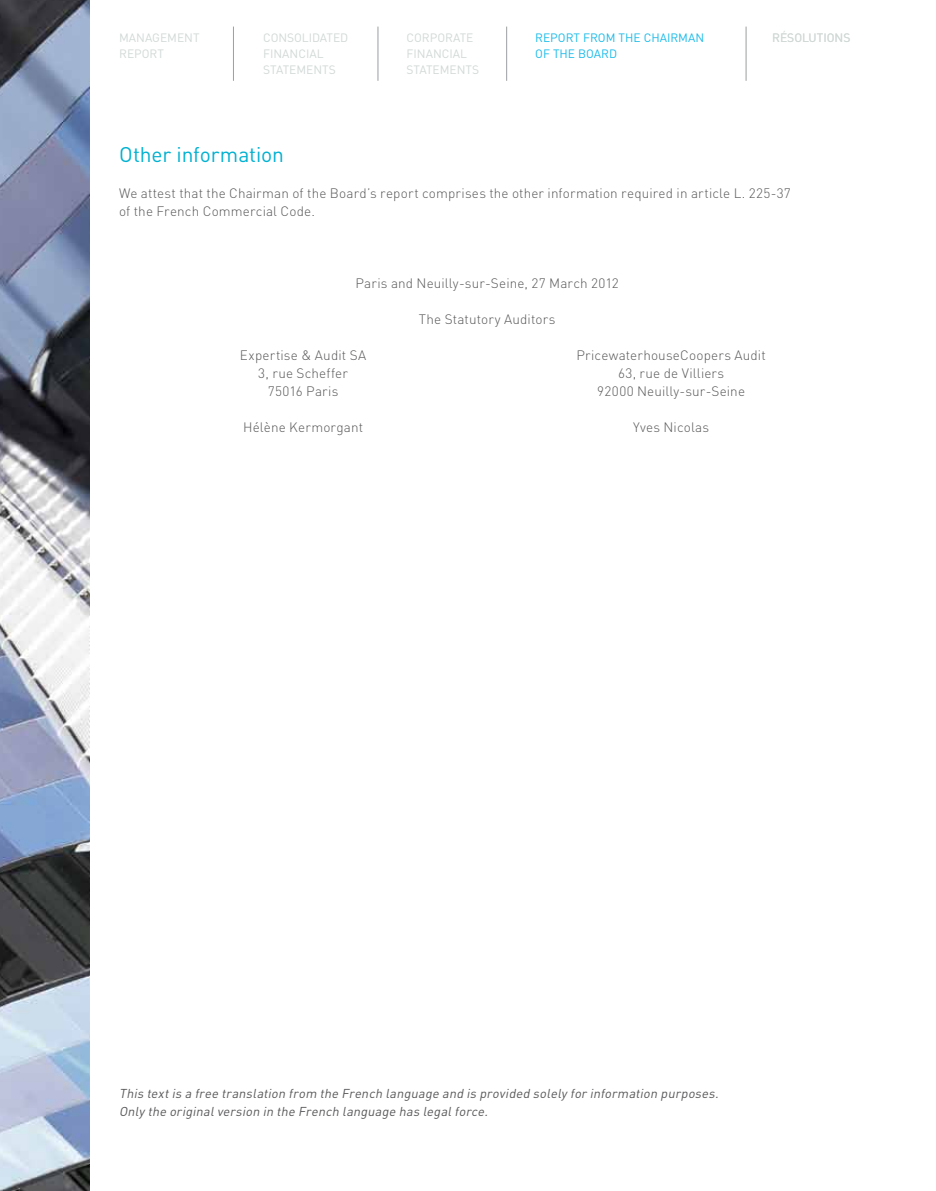
<style>
.page{position:relative;width:936px;height:1191px;background:#fff}
.page>*{position:absolute;margin:0;border:0;box-sizing:border-box;transform-origin:0 0}
.t1{font:21px "DIN";letter-spacing:-.005em;color:#00b1d0}
.t2{font:300 13.5px/18px "DIN";letter-spacing:.01em;color:#58585a;text-align:center}
.t3{font:italic 12.75px/18px "DIN";color:#58585a}
.t4{font:12px/16.2px "DIN";color:#d1d9d7}
.t5{font:12px "DIN";color:#1bbbea}
</style>
<div class="page">
<img style="left:0;top:0;width:89px;height:1191px">
<hr style="left:377px;top:27px;width:1px;height:54px;background:#9c9e9f">
<hr style="left:233px;top:27px;width:1px;height:54px;background:#9c9e9f">
<hr style="left:506px;top:27px;width:1px;height:54px;background:#9c9e9f">
<hr style="left:745px;top:27px;width:1px;height:54px;background:#9c9e9f">
<p class="t4" style="left:780px;top:29px;width:72px">ÉSOLUTIONS</p>
<p class="t4" style="left:119px;top:29px;width:82px">MANAGEMENT<br>REPORT</p>
<p class="t4" style="left:406px;top:29px;width:74px">CORPORATE<br>FINANCIAL<br>STATEMENTS</p>
<p class="t5" style="left:535px;top:30px;width:170px">REPORT FROM THE CHAIRMAN</p>
<p class="t4" style="left:772px;top:29px;width:17px">RE</p>
<p class="t4" style="left:263px;top:29px;width:87px">CONSOLIDATED<br>FINANCIAL<br>STATEMENTS</p>
<p class="t5" style="left:535px;top:46px;width:83px">OF THE BOARD</p>
<h1 class="t1" style="left:119px;top:141px;width:166px">OTHER INFORMATION</h1>
<p class="t2" style="left:119px;top:184px;width:673px;text-align:left">We attest that the Chairman of the Board’s report comprises the other information required in article L. 225-37 of the French Commercial Code.</p>
<p class="t2" style="left:355px;top:274px;width:265px">Paris and Neuilly-sur-Seine, 27 March 2012</p>
<p class="t2" style="left:419px;top:310px;width:138px">The Statutory Auditors</p>
<p class="t2" style="left:240px;top:346px;width:128px">Expertise &amp; Audit SA<br>3, rue Scheffer<br>75016 Paris</p>
<p class="t2" style="left:243px;top:418px;width:121px">Hélène Kermorgant</p>
<p class="t2" style="left:576px;top:346px;width:191px">PricewaterhouseCoopers Audit<br>63, rue de Villiers<br>92000 Neuilly-sur-Seine</p>
<p class="t2" style="left:633px;top:418px;width:78px">Yves Nicolas</p>
<p class="t3" style="left:119px;top:1084px;width:603px">This textis a free translation from the French language and is provided solely for information purposes.<br>Only the originalversion in the French language has legalforce.</p>
</div>
